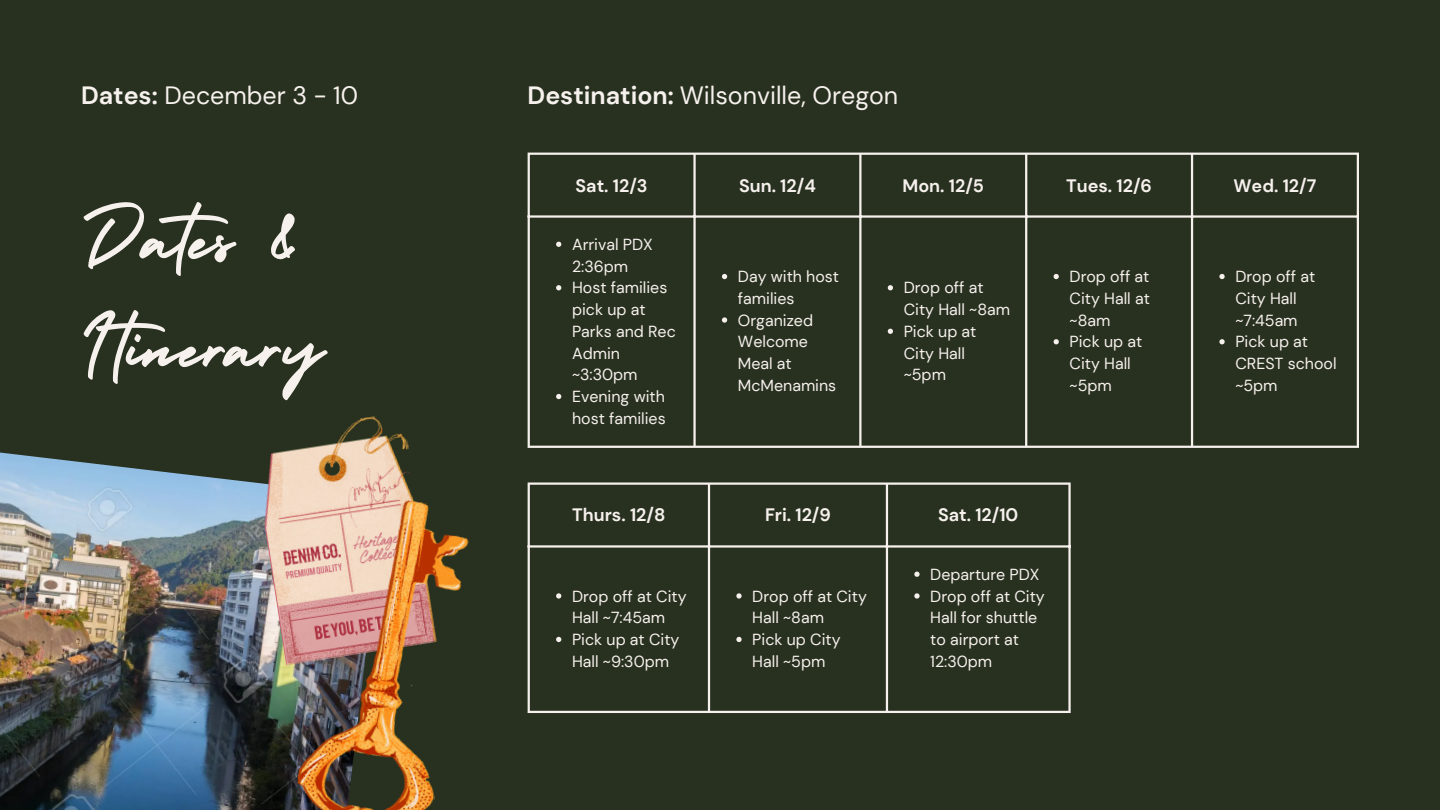
<style>
.page{position:relative;width:1440px;height:810px;background:#283020}
.page>*{position:absolute;margin:0;border:0;box-sizing:border-box;transform-origin:0 0}
.t1{font:90px/108px "Holiday";color:#f6f1ed}
.t2{font:25px "DM Sans";color:#f6f1ed}
.t3{font:700 18px "DM Sans";color:#f6f1ed}
.t4{font:16px/21.8px "DM Sans";color:#f6f1ed}
.s1{font-weight:700}
</style>
<div class="page">
<svg style="left:556px;top:242px;width:5px;height:5px"></svg>
<svg style="left:556px;top:285px;width:5px;height:5px"></svg>
<svg style="left:556px;top:394px;width:5px;height:5px"></svg>
<svg style="left:722px;top:274px;width:5px;height:5px"></svg>
<svg style="left:722px;top:317px;width:5px;height:6px"></svg>
<svg style="left:888px;top:285px;width:5px;height:5px"></svg>
<svg style="left:888px;top:329px;width:5px;height:5px"></svg>
<svg style="left:1054px;top:274px;width:5px;height:5px"></svg>
<svg style="left:1054px;top:339px;width:5px;height:5px"></svg>
<svg style="left:1219px;top:274px;width:6px;height:5px"></svg>
<svg style="left:1219px;top:339px;width:6px;height:5px"></svg>
<hr style="left:528px;top:155px;width:2px;height:291px;background:#f6f1ed">
<hr style="left:693px;top:155px;width:3px;height:291px;background:#f6f1ed">
<hr style="left:859px;top:155px;width:3px;height:291px;background:#f6f1ed">
<hr style="left:1025px;top:155px;width:2px;height:291px;background:#f6f1ed">
<hr style="left:1191px;top:155px;width:2px;height:291px;background:#f6f1ed">
<hr style="left:1357px;top:155px;width:2px;height:291px;background:#f6f1ed">
<hr style="left:528px;top:153px;width:831px;height:2px;background:#f6f1ed">
<hr style="left:528px;top:215px;width:831px;height:3px;background:#f6f1ed">
<hr style="left:528px;top:446px;width:831px;height:2px;background:#f6f1ed">
<img style="left:0;top:452px;width:286px;height:358px">
<img style="left:251px;top:416px;width:159px;height:249px">
<img style="left:286px;top:490px;width:183px;height:320px">
<svg style="left:556px;top:593px;width:5px;height:6px"></svg>
<svg style="left:556px;top:637px;width:5px;height:5px"></svg>
<svg style="left:736px;top:593px;width:6px;height:6px"></svg>
<svg style="left:736px;top:637px;width:6px;height:5px"></svg>
<svg style="left:914px;top:572px;width:6px;height:5px"></svg>
<svg style="left:914px;top:593px;width:6px;height:6px"></svg>
<hr style="left:528px;top:485px;width:2px;height:226px;background:#f6f1ed">
<hr style="left:708px;top:485px;width:2px;height:226px;background:#f6f1ed">
<hr style="left:886px;top:485px;width:2px;height:226px;background:#f6f1ed">
<hr style="left:1068px;top:485px;width:3px;height:226px;background:#f6f1ed">
<hr style="left:528px;top:482px;width:543px;height:3px;background:#f6f1ed">
<hr style="left:528px;top:545px;width:543px;height:3px;background:#f6f1ed">
<hr style="left:528px;top:711px;width:543px;height:2px;background:#f6f1ed">
<h2 class="t2" style="left:81px;top:79px;width:279px"><span class="s1">Dates:</span> December 3 - 10</h2>
<h2 class="t2" style="left:528px;top:79px;width:372px"><span class="s1">Destination:</span> Wilsonville, Oregon</h2>
<h1 class="t1" style="left:81px;top:174px;width:245px">Dates &amp;<br>Itinerary</h1>
<p class="t3" style="left:576px;top:174px;width:74px">Sat. 12/3</p>
<p class="t3" style="left:739px;top:174px;width:78px">Sun. 12/4</p>
<p class="t3" style="left:903px;top:174px;width:83px">Mon. 12/5</p>
<p class="t3" style="left:1066px;top:174px;width:87px">Tues. 12/6</p>
<p class="t3" style="left:1233px;top:174px;width:84px">Wed. 12/7</p>
<p class="t4" style="left:572px;top:234px;width:105px">Arrival PDX<br>2:36pm<br>Host families pick up at<br>Parks and Rec<br>Admin ~3:30pm<br>Evening with host families</p>
<p class="t4" style="left:738px;top:266px;width:103px">Day with host families<br>Organized<br>Welcome<br>Meal at<br>McMenamins</p>
<p class="t4" style="left:904px;top:277px;width:108px">Drop off at<br>City Hall ~8am<br>Pick up at<br>City Hall ~5pm</p>
<p class="t4" style="left:1070px;top:266px;width:82px">Drop off at<br>City Hall at ~8am<br>Pick up at<br>City Hall ~5pm</p>
<p class="t4" style="left:1235px;top:266px;width:103px">Drop off at<br>City Hall ~7:45am<br>Pick up at<br>CREST school ~5pm</p>
<p class="t3" style="left:572px;top:504px;width:95px">Thurs. 12/8</p>
<p class="t3" style="left:765px;top:504px;width:67px">Fri. 12/9</p>
<p class="t3" style="left:938px;top:504px;width:82px">Sat. 12/10</p>
<p class="t4" style="left:572px;top:585px;width:116px">Drop off at City<br>Hall ~7:45am<br>Pick up at City<br>Hall ~9:30pm</p>
<p class="t4" style="left:752px;top:585px;width:116px">Drop off at City<br>Hall ~8am<br>Pick up City<br>Hall ~5pm</p>
<p class="t4" style="left:930px;top:563px;width:116px">Departure PDX<br>Drop off at City<br>Hall for shuttle to airport at<br>12:30pm</p>
</div>
